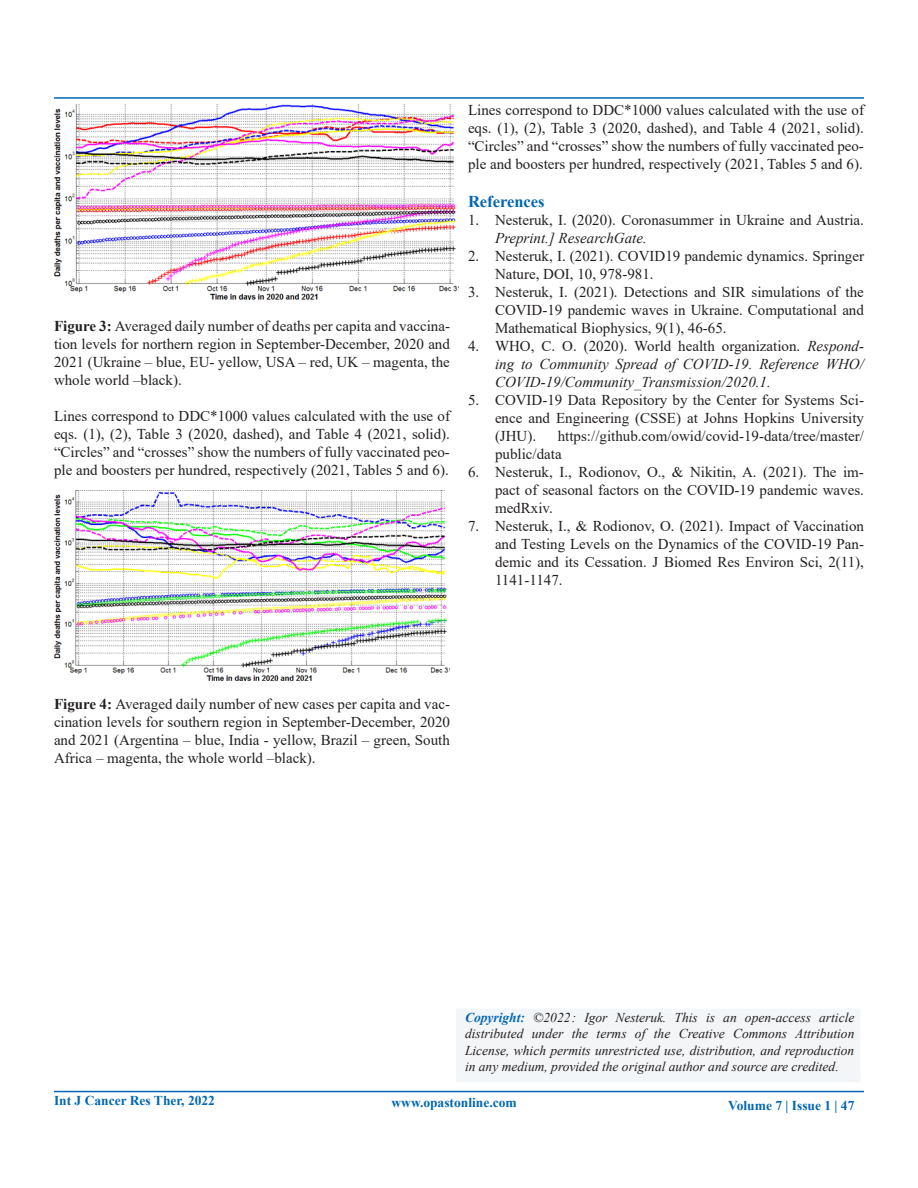
<style>
.page{position:relative;width:918px;height:1188px;background:#fff}
.page>*{position:absolute;margin:0;border:0;box-sizing:border-box;transform-origin:0 0}
.t1{font:700 16.5px "Times New Roman";color:#0166b3}
.t2{font:15px/18px "Times New Roman";color:#231f20;text-align:justify}
.t3{font:italic 15px/18px "Times New Roman";color:#231f20;text-align:justify}
.t4{font:italic 13.5px/16.5px "Times New Roman";color:#231f20;text-align:justify}
.t5{font:700 13.5px "Times New Roman";color:#0166b3}
.s1{font-weight:700}
.s2{font-style:normal}
.s3{font-weight:700;color:#0166b3}
</style>
<div class="page">
<hr style="left:54px;top:97px;width:810px;height:2px;background:#0166b3">
<hr style="left:54px;top:1091px;width:810px;height:1px;background:#0166b3">
<div style="left:451px;top:1002px;width:411px;height:82px;background:#f3f5f7"></div>
<img style="left:54px;top:104px;width:405px;height:196px">
<img style="left:54px;top:490px;width:396px;height:191px">
<p class="t2" style="left:54px;top:316px;width:397px"><span class="s1">Figure 3:</span> Averaged daily number of deaths per capita and vaccina&shy;tion levels for northern region in September-December, 2020 and 2021 (Ukraine – blue, EU- yellow, USA – red, UK – magenta, the whole world –black).</p>
<p class="t2" style="left:54px;top:406px;width:398px">Lines correspond to DDC*1000 values calculated with the use of eqs. (1), (2), Table 3 (2020, dashed), and Table 4 (2021, solid). “Circles” and “crosses” show the numbers of fully vaccinated peo&shy;ple and boosters per hundred, respectively (2021, Tables 5 and 6).</p>
<p class="t2" style="left:468px;top:100px;width:398px">Lines correspond to DDC*1000 values calculated with the use of eqs. (1), (2), Table 3 (2020, dashed), and Table 4 (2021, solid). “Circles” and “crosses” show the numbers of fully vaccinated peo&shy;ple and boosters per hundred, respectively (2021, Tables 5 and 6).</p>
<p class="t1" style="left:468px;top:189px;width:78px">References</p>
<p class="t2" style="left:468px;top:210px;width:397px">1. Nesteruk, I. (2020). Coronasummer in Ukraine and Austria.</p>
<p class="t3" style="left:495px;top:228px;width:153px">Preprint.] ResearchGate.</p>
<p class="t2" style="left:495px;top:246px;width:371px;text-indent:-27px">2. Nesteruk, I. (2021). COVID19 pandemic dynamics. Springer<br>Nature, DOI, 10, 978-981.</p>
<p class="t2" style="left:495px;top:282px;width:370px;text-indent:-27px">3. Nesteruk, I. (2021). Detections and SIR simulations of the COVID-19 pandemic waves in Ukraine. Computational and Mathematical Biophysics, 9(1), 46-65.</p>
<p class="t3" style="left:495px;top:336px;width:370px;text-indent:-27px"><span class="s2">4. WHO, C. O. (2020). World health organization.</span> Respond&shy;ing to Community Spread of COVID-19. Reference WHO/ COVID-19/Community_Transmission/2020.1.</p>
<p class="t2" style="left:495px;top:390px;width:371px;text-indent:-27px">5. COVID-19 Data Repository by the Center for Systems Sci&shy;ence and Engineering (CSSE) at Johns Hopkins University (JHU).</p>
<p class="t2" style="left:495px;top:426px;width:371px;text-indent:63px">https://github.com/owid/covid-19-data/tree/master/ public/data</p>
<p class="t2" style="left:495px;top:462px;width:370px;text-indent:-27px">6. Nesteruk, I., Rodionov, O., &amp; Nikitin, A. (2021). The im&shy;pact of seasonal factors on the COVID-19 pandemic waves. medRxiv.</p>
<p class="t2" style="left:495px;top:516px;width:371px;text-indent:-27px">7. Nesteruk, I., &amp; Rodionov, O. (2021). Impact of Vaccination and Testing Levels on the Dynamics of the COVID-19 Pan&shy;demic and its Cessation. J Biomed Res Environ Sci, 2(11), 1141-1147.</p>
<p class="t2" style="left:54px;top:694px;width:398px"><span class="s1">Figure 4:</span> Averaged daily number of new cases per capita and vac&shy;cination levels for southern region in September-December, 2020 and 2021 (Argentina – blue, India - yellow, Brazil – green, South Africa – magenta, the whole world –black).</p>
<p class="t4" style="left:465px;top:1009px;width:391px"><span class="s3">Copyright:</span> ©2022: Igor Nesteruk. This is an open-access article distributed under the terms of the Creative Commons Attribution License, which permits unrestricted use, distribution, and reproduction in any medium, provided the original author and source are credited.</p>
<p class="t5" style="left:54px;top:1091px;width:163px">Int J Cancer Res Ther, 2022</p>
<p class="t5" style="left:392px;top:1092px;width:127px">www.opastonline.com</p>
<p class="t5" style="left:728px;top:1095px;width:128px">Volume 7 | Issue 1 | 47</p>
</div>
